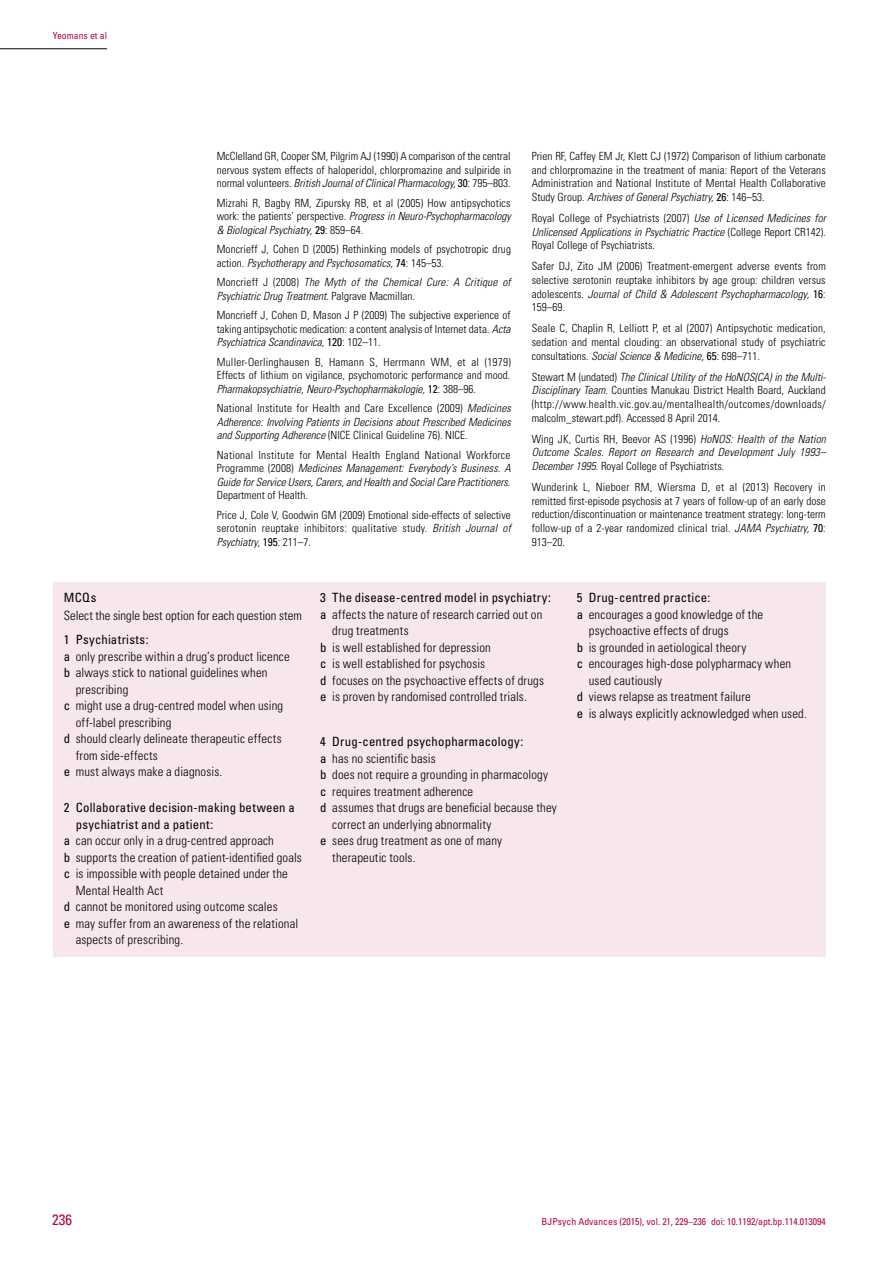
<style>
.page{position:relative;width:893px;height:1263px;background:#fff}
.page>*{position:absolute;margin:0;border:0;box-sizing:border-box;transform-origin:0 0}
.t1{font:condensed 15px "Univers LT Std";color:#b30838}
.t2{font:300 condensed 12.75px "Univers LT Std";letter-spacing:.015em;color:#000}
.t3{font:condensed 12.75px "Univers LT Std";letter-spacing:.015em;color:#000}
.t4{font:300 condensed 11.25px/13.5px "Univers LT Std";letter-spacing:.01em;color:#000;text-align:justify}
.t5{font:italic 300 condensed 11.25px/13.5px "Univers LT Std";color:#000;text-align:justify}
.t6{font:condensed 9.75px "Univers LT Std";color:#b30838}
.s1{font-style:italic}
.s2{font-weight:400}
.s3{font-style:normal}
</style>
<div class="page">
<hr style="left:0;top:49px;width:107px;height:1px;background:#000">
<div style="left:53px;top:582px;width:773px;height:375px;background:#f7e6eb"></div>
<p class="t6" style="left:53px;top:30px;width:56px">Yeomans et al</p>
<p class="t4" style="left:217px;top:149px;width:296px">McClelland GR, Cooper SM, Pilgrim AJ (1990) A comparison of the central nervous system effects of haloperidol, chlorpromazine and sulpiride in normal volunteers. <span class="s1">British Journal of Clinical Pharmacology,</span> <span class="s2">30</span>: 795–803.</p>
<p class="t4" style="left:217px;top:196px;width:296px">Mizrahi R, Bagby RM, Zipursky RB, et al (2005) How antipsychotics work: the patients’ perspective. <span class="s1">Progress in Neuro-Psychopharmacology &amp; Biological Psychiatry,</span> <span class="s2">29</span>: 859–64.</p>
<p class="t4" style="left:217px;top:242px;width:296px">Moncrieff J, Cohen D (2005) Rethinking models of psychotropic drug action. <span class="s1">Psychotherapy and Psychosomatics,</span> <span class="s2">74</span>: 145–53.</p>
<p class="t5" style="left:217px;top:275px;width:295px"><span class="s3">Moncrieff J (2008)</span> The Myth of the Chemical Cure: A Critique of<br>Psychiatric Drug Treatment<span class="s3">. Palgrave Macmillan.</span></p>
<p class="t4" style="left:217px;top:308px;width:295px">Moncrieff J, Cohen D, Mason J P (2009) The subjective experience of taking antipsychotic medication: a content analysis of Internet data. <span class="s1">Acta Psychiatrica Scandinavica,</span> <span class="s2">120</span>: 102–11.</p>
<p class="t4" style="left:217px;top:355px;width:296px">Muller-Oerlinghausen B, Hamann S, Herrmann WM, et al (1979)<br>Effects of lithium on vigilance, psychomotoric performance and mood.<br><span class="s1">Pharmakopsychiatrie, Neuro-Psychopharmakologie,</span> <span class="s2">12</span>: 388–96.</p>
<p class="t5" style="left:217px;top:401px;width:296px"><span class="s3">National Institute for Health and Care Excellence (2009)</span> Medicines Adherence: Involving Patients in Decisions about Prescribed Medicines and Supporting Adherence <span class="s3">(NICE Clinical Guideline 76). NICE.</span></p>
<p class="t5" style="left:217px;top:448px;width:296px"><span class="s3">National Institute for Mental Health England National Workforce Programme (2008)</span> Medicines Management: Everybody’s Business. A Guide for Service Users, Carers, and Health and Social Care Practitioners<span class="s3">.<br>Department of Health.</span></p>
<p class="t4" style="left:217px;top:508px;width:296px">Price J, Cole V, Goodwin GM (2009) Emotional side-effects of selective serotonin reuptake inhibitors: qualitative study. <span class="s1">British Journal of Psychiatry,</span> <span class="s2">195</span>: 211–7.</p>
<p class="t4" style="left:532px;top:149px;width:296px">Prien RF, Caffey EM Jr, Klett CJ (1972) Comparison of lithium carbonate and chlorpromazine in the treatment of mania: Report of the Veterans Administration and National Institute of Mental Health Collaborative Study Group. <span class="s1">Archives of General Psychiatry,</span> <span class="s2">26</span>: 146–53.</p>
<p class="t4" style="left:532px;top:211px;width:296px">Royal College of Psychiatrists (2007) <span class="s1">Use of Licensed Medicines for Unlicensed Applications in Psychiatric Practice</span> (College Report CR142).<br>Royal College of Psychiatrists.</p>
<p class="t4" style="left:532px;top:260px;width:296px">Safer DJ, Zito JM (2006) Treatment-emergent adverse events from selective serotonin reuptake inhibitors by age group: children versus adolescents. <span class="s1">Journal of Child &amp; Adolescent Psychopharmacology,</span> <span class="s2">16</span>:<br>159–69.</p>
<p class="t4" style="left:532px;top:322px;width:295px">Seale C, Chaplin R, Lelliott P, et al (2007) Antipsychotic medication, sedation and mental clouding: an observational study of psychiatric consultations. <span class="s1">Social Science &amp; Medicine,</span> <span class="s2">65</span>: 698–711.</p>
<p class="t4" style="left:532px;top:370px;width:296px">Stewart M (undated) <span class="s1">The Clinical Utility of the HoNOS(CA) in the Multi-Disciplinary Team</span>. Counties Manukau District Health Board, Auckland (http://www.health.vic.gov.au/mentalhealth/outcomes/downloads/ malcolm_stewart.pdf). Accessed 8 April 2014.</p>
<p class="t5" style="left:532px;top:432px;width:295px"><span class="s3">Wing JK, Curtis RH, Beevor AS (1996)</span> HoNOS: Health of the Nation Outcome Scales. Report on Research and Development July 1993– December 1995<span class="s3">. Royal College of Psychiatrists.</span></p>
<p class="t4" style="left:532px;top:481px;width:296px">Wunderink L, Nieboer RM, Wiersma D, et al (2013) Recovery in remitted first-episode psychosis at 7 years of follow-up of an early dose reduction/discontinuation or maintenance treatment strategy: long-term follow-up of a 2-year randomized clinical trial. <span class="s1">JAMA Psychiatry,</span> <span class="s2">70</span>:<br>913–20.</p>
<p class="t3" style="left:64px;top:589px;width:34px">MCQs</p>
<p class="t2" style="left:64px;top:608px;width:240px">Select the single best option for each question stem</p>
<p class="t3" style="left:64px;top:631px;width:86px">1 Psychiatrists:</p>
<p class="t2" style="left:64px;top:648px;width:227px"><span class="s2">a</span> only prescribe within a drug’s product licence</p>
<p class="t2" style="left:64px;top:665px;width:205px"><span class="s2">b</span> always stick to national guidelines when</p>
<p class="t2" style="left:76px;top:681px;width:54px">prescribing</p>
<p class="t2" style="left:64px;top:698px;width:221px"><span class="s2">c</span> might use a drug-centred model when using</p>
<p class="t2" style="left:76px;top:714px;width:97px">off-label prescribing</p>
<p class="t2" style="left:64px;top:731px;width:219px"><span class="s2">d</span> should clearly delineate therapeutic effects</p>
<p class="t2" style="left:76px;top:747px;width:84px">from side-effects</p>
<p class="t2" style="left:64px;top:764px;width:160px"><span class="s2">e</span> must always make a diagnosis.</p>
<p class="t3" style="left:64px;top:799px;width:233px">2 Collaborative decision-making between a</p>
<p class="t3" style="left:76px;top:816px;width:139px">psychiatrist and a patient:</p>
<p class="t2" style="left:64px;top:833px;width:212px"><span class="s2">a</span> can occur only in a drug-centred approach</p>
<p class="t2" style="left:64px;top:849px;width:240px"><span class="s2">b</span> supports the creation of patient-identified goals</p>
<p class="t2" style="left:64px;top:866px;width:226px"><span class="s2">c</span> is impossible with people detained under the</p>
<p class="t2" style="left:76px;top:882px;width:89px">Mental Health Act</p>
<p class="t2" style="left:64px;top:899px;width:215px"><span class="s2">d</span> cannot be monitored using outcome scales</p>
<p class="t2" style="left:64px;top:915px;width:236px"><span class="s2">e</span> may suffer from an awareness of the relational</p>
<p class="t2" style="left:76px;top:932px;width:109px">aspects of prescribing.</p>
<p class="t3" style="left:320px;top:589px;width:232px">3 The disease-centred model in psychiatry:</p>
<p class="t2" style="left:320px;top:606px;width:224px"><span class="s2">a</span> affects the nature of research carried out on</p>
<p class="t2" style="left:332px;top:623px;width:78px">drug treatments</p>
<p class="t2" style="left:320px;top:639px;width:172px"><span class="s2">b</span> is well established for depression</p>
<p class="t2" style="left:320px;top:656px;width:166px"><span class="s2">c</span> is well established for psychosis</p>
<p class="t2" style="left:320px;top:672px;width:225px"><span class="s2">d</span> focuses on the psychoactive effects of drugs</p>
<p class="t2" style="left:320px;top:689px;width:208px"><span class="s2">e</span> is proven by randomised controlled trials.</p>
<p class="t3" style="left:320px;top:733px;width:204px">4 Drug-centred psychopharmacology:</p>
<p class="t2" style="left:320px;top:750px;width:117px"><span class="s2">a</span> has no scientific basis</p>
<p class="t2" style="left:320px;top:767px;width:229px"><span class="s2">b</span> does not require a grounding in pharmacology</p>
<p class="t2" style="left:320px;top:783px;width:155px"><span class="s2">c</span> requires treatment adherence</p>
<p class="t2" style="left:320px;top:800px;width:238px"><span class="s2">d</span> assumes that drugs are beneficial because they</p>
<p class="t2" style="left:332px;top:816px;width:161px">correct an underlying abnormality</p>
<p class="t2" style="left:320px;top:833px;width:183px"><span class="s2">e</span> sees drug treatment as one of many</p>
<p class="t2" style="left:332px;top:849px;width:85px">therapeutic tools.</p>
<p class="t3" style="left:577px;top:589px;width:135px">5 Drug-centred practice:</p>
<p class="t2" style="left:577px;top:606px;width:188px"><span class="s2">a</span> encourages a good knowledge of the</p>
<p class="t2" style="left:589px;top:623px;width:141px">psychoactive effects of drugs</p>
<p class="t2" style="left:577px;top:639px;width:171px"><span class="s2">b</span> is grounded in aetiological theory</p>
<p class="t2" style="left:577px;top:656px;width:216px"><span class="s2">c</span> encourages high-dose polypharmacy when</p>
<p class="t2" style="left:589px;top:672px;width:75px">used cautiously</p>
<p class="t2" style="left:577px;top:689px;width:176px"><span class="s2">d</span> views relapse as treatment failure</p>
<p class="t2" style="left:577px;top:705px;width:232px"><span class="s2">e</span> is always explicitly acknowledged when used.</p>
<h1 class="t1" style="left:52px;top:1210px;width:21px">236</h1>
<p class="t6" style="left:542px;top:1216px;width:286px">BJPsych Advances (2015), vol. 21, 229–236 doi: 10.1192/apt.bp.114.013094</p>
</div>
